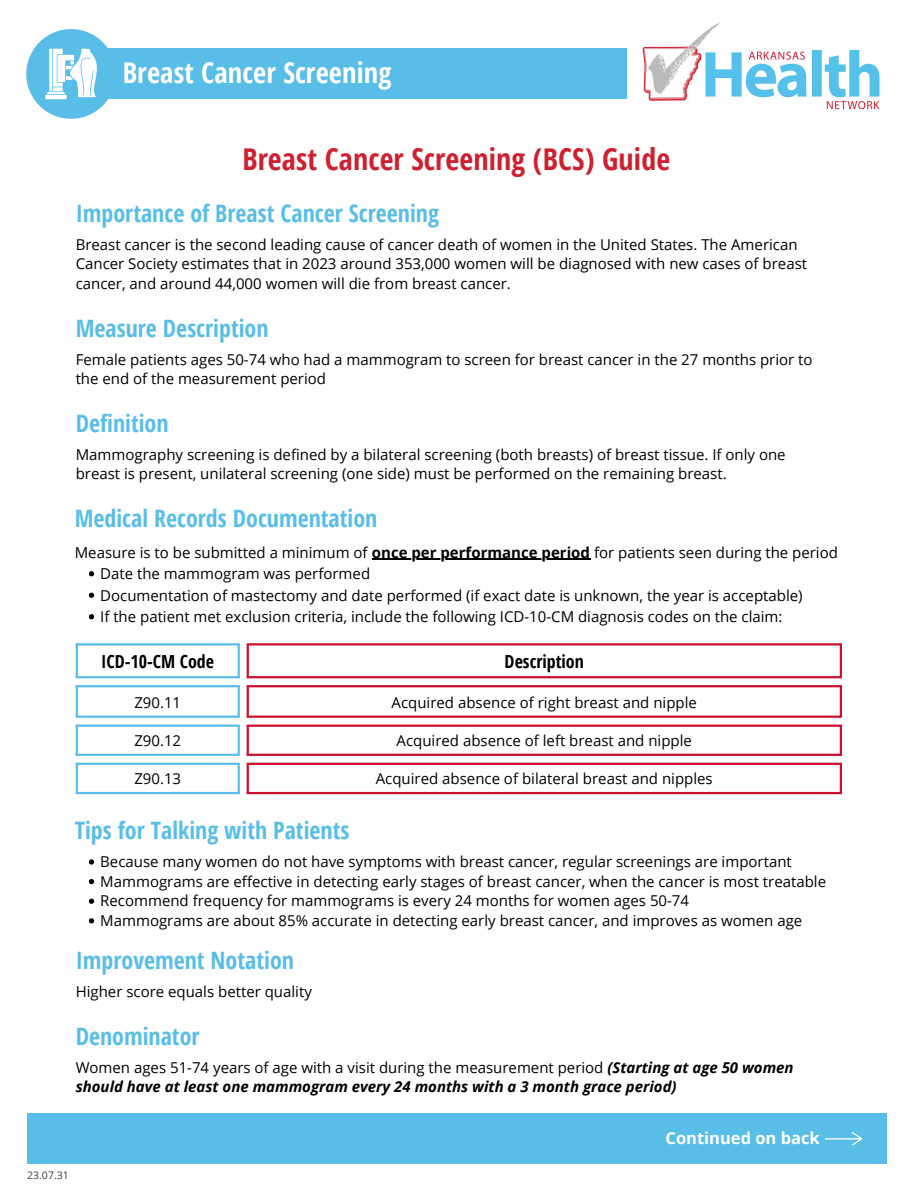
<style>
.page{position:relative;width:918px;height:1188px;background:#fff}
.page>*{position:absolute;margin:0;border:0;box-sizing:border-box;transform-origin:0 0}
.t1{font:700 30px "Open Sans Condensed";letter-spacing:.005em;color:#ce202f}
.t2{font:700 28.5px "Open Sans Condensed";letter-spacing:.005em;color:#fff}
.t3{font:700 24px "Open Sans Condensed";color:#59bee7}
.t4{font:700 18px "Open Sans Condensed";color:#000}
.t5{font:700 16.5px "Open Sans";color:#fff}
.t6{font:15px/19.2px "Open Sans";color:#000}
.t7{font:italic 700 15px/19.2px "Open Sans";color:#000}
.t8{font:10.5px "Open Sans";color:#424143}
.s1{font-weight:700}
.s2{font-weight:400;font-style:normal}
</style>
<div class="page">
<svg style="left:76px;top:643px;width:766px;height:151px"></svg>
<hr style="left:76px;top:646px;width:2px;height:30px;background:#59bee7">
<hr style="left:238px;top:646px;width:2px;height:30px;background:#59bee7">
<hr style="left:76px;top:643px;width:164px;height:3px;background:#59bee7">
<hr style="left:76px;top:676px;width:164px;height:2px;background:#59bee7">
<hr style="left:76px;top:687px;width:2px;height:29px;background:#59bee7">
<hr style="left:238px;top:687px;width:2px;height:29px;background:#59bee7">
<hr style="left:76px;top:685px;width:164px;height:2px;background:#59bee7">
<hr style="left:76px;top:716px;width:164px;height:2px;background:#59bee7">
<hr style="left:76px;top:727px;width:2px;height:27px;background:#59bee7">
<hr style="left:238px;top:727px;width:2px;height:27px;background:#59bee7">
<hr style="left:76px;top:725px;width:164px;height:2px;background:#59bee7">
<hr style="left:76px;top:754px;width:164px;height:2px;background:#59bee7">
<hr style="left:76px;top:765px;width:2px;height:27px;background:#59bee7">
<hr style="left:238px;top:765px;width:2px;height:27px;background:#59bee7">
<hr style="left:76px;top:763px;width:164px;height:2px;background:#59bee7">
<hr style="left:76px;top:792px;width:164px;height:2px;background:#59bee7">
<hr style="left:247px;top:646px;width:2px;height:30px;background:#ce0e2d">
<hr style="left:840px;top:646px;width:2px;height:30px;background:#ce0e2d">
<hr style="left:247px;top:643px;width:595px;height:3px;background:#ce0e2d">
<hr style="left:247px;top:676px;width:595px;height:2px;background:#ce0e2d">
<hr style="left:247px;top:687px;width:2px;height:29px;background:#ce0e2d">
<hr style="left:840px;top:687px;width:2px;height:29px;background:#ce0e2d">
<hr style="left:247px;top:685px;width:595px;height:2px;background:#ce0e2d">
<hr style="left:247px;top:716px;width:595px;height:2px;background:#ce0e2d">
<hr style="left:247px;top:727px;width:2px;height:27px;background:#ce0e2d">
<hr style="left:840px;top:727px;width:2px;height:27px;background:#ce0e2d">
<hr style="left:247px;top:725px;width:595px;height:2px;background:#ce0e2d">
<hr style="left:247px;top:754px;width:595px;height:2px;background:#ce0e2d">
<hr style="left:247px;top:765px;width:2px;height:27px;background:#ce0e2d">
<hr style="left:840px;top:765px;width:2px;height:27px;background:#ce0e2d">
<hr style="left:247px;top:763px;width:595px;height:2px;background:#ce0e2d">
<hr style="left:247px;top:792px;width:595px;height:2px;background:#ce0e2d">
<div style="left:27px;top:1113px;width:859px;height:50px;background:#59bee7"></div>
<svg style="left:826px;top:1132px;width:36px;height:13px"></svg>
<hr style="left:372px;top:558px;width:218px;height:2px;background:#000">
<svg style="left:89px;top:571px;width:5px;height:5px"></svg>
<svg style="left:89px;top:593px;width:5px;height:5px"></svg>
<svg style="left:89px;top:614px;width:5px;height:5px"></svg>
<svg style="left:89px;top:859px;width:5px;height:6px"></svg>
<svg style="left:89px;top:879px;width:5px;height:5px"></svg>
<svg style="left:89px;top:899px;width:5px;height:5px"></svg>
<svg style="left:89px;top:918px;width:5px;height:5px"></svg>
<div style="left:26px;top:29px;width:90px;height:90px;background:#59bee7;border-radius:50%"></div>
<svg style="left:31px;top:34px;width:80px;height:80px"></svg>
<div style="left:108px;top:49px;width:519px;height:50px;background:#59bee7"></div>
<img style="left:642px;top:22px;width:237px;height:88px">
<p class="t2" style="left:123px;top:52px;width:270px">Breast Cancer Screening</p>
<p class="t1" style="left:242px;top:138px;width:429px">Breast Cancer Screening (BCS) Guide</p>
<p class="t3" style="left:76px;top:197px;width:365px">Importance of Breast Cancer Screening</p>
<p class="t6" style="left:76px;top:235px;width:733px">Breast cancer is the second leading cause of cancer death of women in the United States. The American<br>Cancer Society estimates that in 2023 around 353,000 women will be diagnosed with new cases of breast cancer, and around 44,000 women will die from breast cancer.</p>
<p class="t3" style="left:76px;top:311px;width:194px">Measure Description</p>
<p class="t6" style="left:76px;top:349px;width:738px">Female patients ages 50-74 who had a mammogram to screen for breast cancer in the 27 months prior to</p>
<p class="t6" style="left:76px;top:368px;width:252px">the end of the measurement period</p>
<p class="t3" style="left:76px;top:406px;width:94px">Definition</p>
<p class="t6" style="left:76px;top:444px;width:712px">Mammography screening is defined by a bilateral screening (both breasts) of breast tissue. If only one</p>
<p class="t6" style="left:76px;top:464px;width:652px">breast is present, unilateral screening (one side) must be performed on the remaining breast.</p>
<p class="t3" style="left:75px;top:501px;width:304px">Medical Records Documentation</p>
<p class="t6" style="left:75px;top:542px;width:765px">Measure is to be submitted a minimum of <span class="s1">once per performance period</span> for patients seen during the period</p>
<p class="t6" style="left:100px;top:564px;width:271px">Date the mammogram was performed</p>
<p class="t6" style="left:100px;top:585px;width:704px">Documentation of mastectomy and date performed (if exact date is unknown, the year is acceptable)</p>
<p class="t6" style="left:100px;top:607px;width:684px">If the patient met exclusion criteria, include the following ICD-10-CM diagnosis codes on the claim:</p>
<p class="t4" style="left:101px;top:649px;width:114px">ICD-10-CM Code</p>
<p class="t4" style="left:505px;top:649px;width:81px">Description</p>
<p class="t6" style="left:134px;top:692px;width:48px">Z90.11</p>
<p class="t6" style="left:392px;top:692px;width:307px">Acquired absence of right breast and nipple</p>
<p class="t6" style="left:134px;top:731px;width:48px">Z90.12</p>
<p class="t6" style="left:397px;top:731px;width:297px">Acquired absence of left breast and nipple</p>
<p class="t6" style="left:134px;top:769px;width:48px">Z90.13</p>
<p class="t6" style="left:376px;top:769px;width:338px">Acquired absence of bilateral breast and nipples</p>
<p class="t3" style="left:75px;top:813px;width:276px">Tips for Talking with Patients</p>
<p class="t6" style="left:100px;top:852px;width:693px">Because many women do not have symptoms with breast cancer, regular screenings are important</p>
<p class="t6" style="left:100px;top:871px;width:727px">Mammograms are effective in detecting early stages of breast cancer, when the cancer is most treatable</p>
<p class="t6" style="left:100px;top:891px;width:590px">Recommend frequency for mammograms is every 24 months for women ages 50-74</p>
<p class="t6" style="left:100px;top:911px;width:704px">Mammograms are about 85% accurate in detecting early breast cancer, and improves as women age</p>
<p class="t3" style="left:76px;top:943px;width:220px">Improvement Notation</p>
<p class="t6" style="left:76px;top:981px;width:238px">Higher score equals better quality</p>
<p class="t3" style="left:76px;top:1019px;width:125px">Denominator</p>
<p class="t7" style="left:76px;top:1057px;width:720px"><span class="s2">Women ages 51-74 years of age with a visit during the measurement period</span> (Starting at age 50 women should have at least one mammogram every 24 months with a 3 month grace period)</p>
<p class="t8" style="left:27px;top:1168px;width:43px">23.07.31</p>
<p class="t5" style="left:666px;top:1126px;width:156px">Continued on back</p>
</div>
